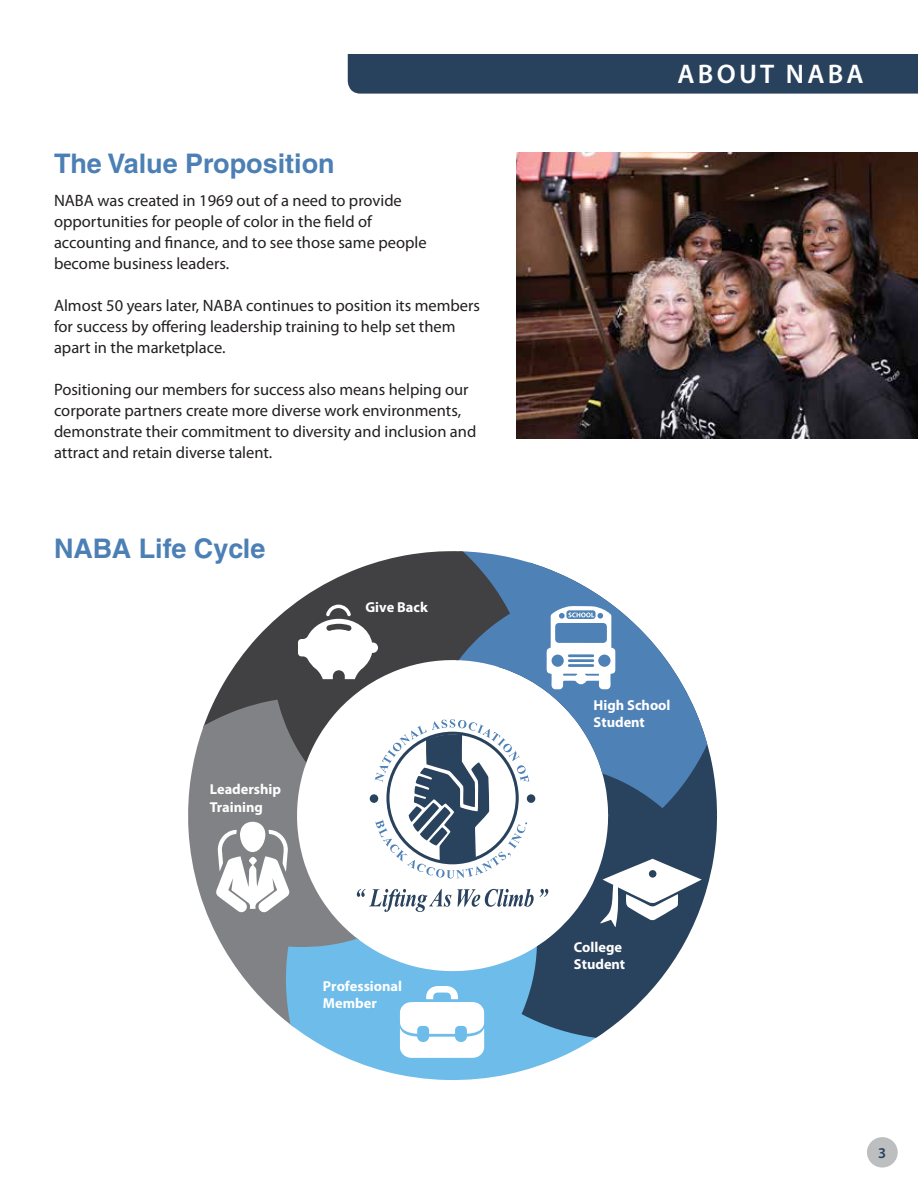
<style>
.page{position:relative;width:918px;height:1188px;background:#fff}
.page>*{position:absolute;margin:0;border:0;box-sizing:border-box;transform-origin:0 0}
.t1{font:700 27px "Helvetica";color:#4c80b5}
.t2{font:600 27px "Myriad Pro";letter-spacing:.12em;color:#fff}
.t3{font:16.5px/21px "Myriad Pro";color:#231f20}
.t4{font:600 15px "Myriad Pro";color:#28415c}
.t5{font:700 14.4px/17.2px "Myriad Pro";color:#fff}
</style>
<div class="page">
<div style="left:867px;top:1137px;width:31px;height:31px;background:#bcbec0;border-radius:50%"></div>
<div style="left:348px;top:54px;width:570px;height:40px;background:#28415c"></div>
<svg style="left:510px;top:557px;width:189px;height:162px;fill:#4e81b6"></svg>
<svg style="left:214px;top:551px;width:296px;height:149px;fill:#414042"></svg>
<svg style="left:188px;top:700px;width:169px;height:321px;fill:#808285"></svg>
<svg style="left:286px;top:939px;width:272px;height:141px;fill:#6ebce9"></svg>
<svg style="left:547px;top:606px;width:68px;height:83px"></svg>
<svg style="left:216px;top:822px;width:73px;height:91px"></svg>
<svg style="left:298px;top:605px;width:80px;height:74px"></svg>
<svg style="left:357px;top:719px;width:360px;height:339px"></svg>
<img style="left:517px;top:152px;width:401px;height:287px">
<h1 class="t1" style="left:54px;top:147px;width:282px">The Value Proposition</h1>
<p class="t3" style="left:54px;top:190px;width:374px">NABA was created in 1969 out of a need to provide opportunities for people of color in the field of accounting and finance, and to see those same people become business leaders.</p>
<p class="t3" style="left:54px;top:295px;width:428px">Almost 50 years later, NABA continues to position its members for success by offering leadership training to help set them apart in the marketplace.</p>
<p class="t3" style="left:54px;top:379px;width:424px">Positioning our members for success also means helping our corporate partners create more diverse work environments, demonstrate their commitment to diversity and inclusion and attract and retain diverse talent.</p>
<h1 class="t1" style="left:54px;top:533px;width:213px">NABA Life Cycle</h1>
<p class="t5" style="left:365px;top:598px;width:64px">Give Back</p>
<p class="t5" style="left:210px;top:780px;width:73px">Leadership<br>Training</p>
<p class="t5" style="left:323px;top:977px;width:81px">Professional<br>Member</p>
<h1 class="t2" style="left:678px;top:57px;width:188px">ABOUT NABA</h1>
<p class="t5" style="left:594px;top:696px;width:79px">High School<br>Student</p>
<p class="t5" style="left:574px;top:938px;width:53px">College<br>Student</p>
<p class="t4" style="left:878px;top:1143px;width:10px">3</p>
</div>
